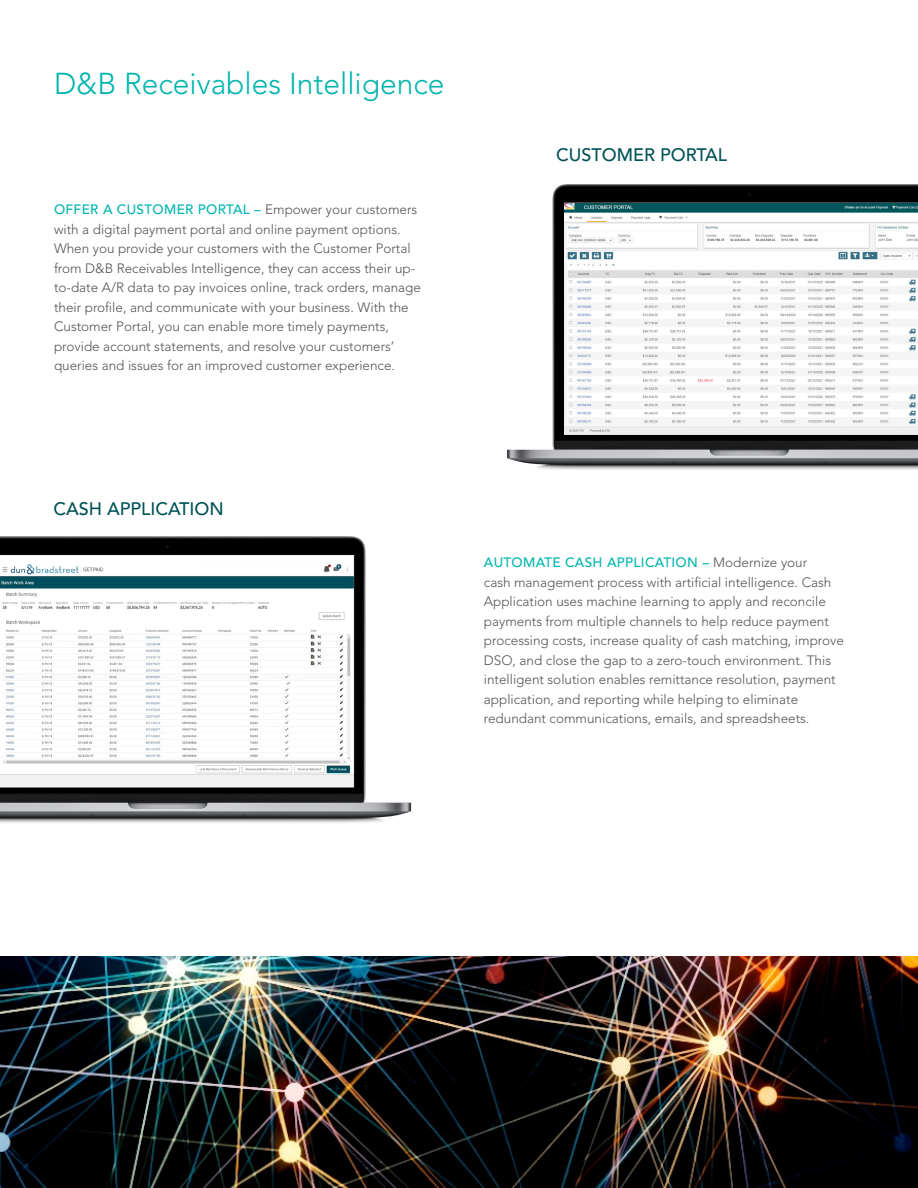
<style>
.page{position:relative;width:918px;height:1188px;background:#fff}
.page>*{position:absolute;margin:0;border:0;box-sizing:border-box;transform-origin:0 0}
.t1{font:300 30px "Avenir LT Std";color:#00b5ae}
.Cover_Subhead{font:500 18px "Avenir LT Std";color:#005355}
.Cover_Subhead-2{font:300 13.5px/19.5px "Avenir LT Std";color:#565454}
.s1{font-weight:500;color:#00b5ae}
</style>
<div class="page">
<img style="left:0;top:957px;width:918px;height:231px">
<img style="left:507px;top:184px;width:411px;height:286px">
<img style="left:565px;top:204px;width:353px;height:230px">
<img style="left:1px;top:536px;width:411px;height:287px">
<p class="t1" style="left:54px;top:66px;width:392px">D&amp;B Receivables Intelligence</p>
<p class="Cover_Subhead-2" style="left:54px;top:200px;width:368px"><span class="s1">OFFER A CUSTOMER PORTAL –</span> Empower your customers with a digital payment portal and online payment options.<br>When you provide your customers with the Customer Portal from D&amp;B Receivables Intelligence, they can access their up&shy;to-date A/R data to pay invoices online, track orders, manage their profile, and communicate with your business. With the Customer Portal, you can enable more timely payments, provide account statements, and resolve your customers’ queries and issues for an improved customer experience.</p>
<p class="Cover_Subhead" style="left:556px;top:145px;width:172px">CUSTOMER PORTAL</p>
<p class="Cover_Subhead" style="left:53px;top:498px;width:172px">CASH APPLICATION</p>
<p class="Cover_Subhead-2" style="left:484px;top:553px;width:362px"><span class="s1">AUTOMATE CASH APPLICATION –</span> Modernize your<br>cash management process with artificial intelligence. Cash Application uses machine learning to apply and reconcile payments from multiple channels to help reduce payment processing costs, increase quality of cash matching, improve DSO, and close the gap to a zero-touch environment. This intelligent solution enables remittance resolution, payment application, and reporting while helping to eliminate redundant communications, emails, and spreadsheets.</p>
</div>
